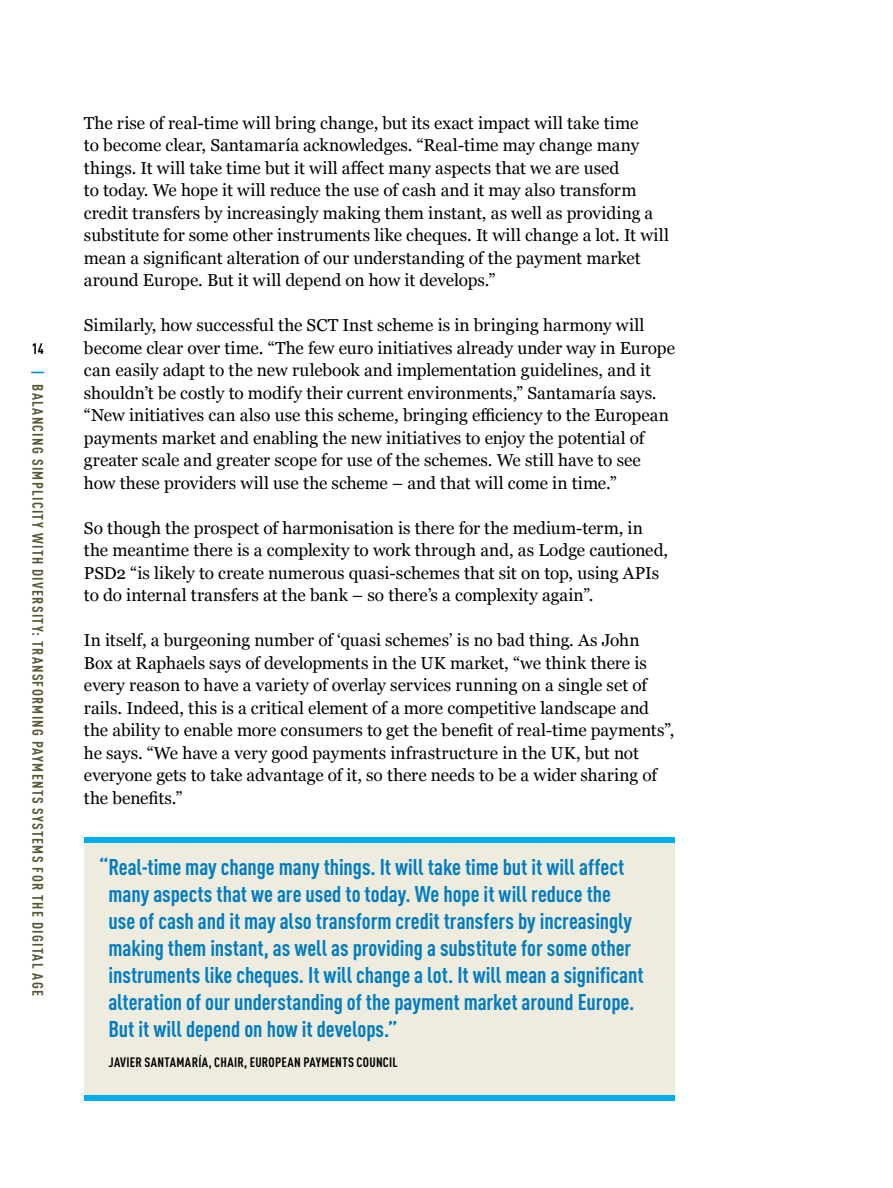
<style>
.page{position:relative;width:893px;height:1188px;background:#fff}
.page>*{position:absolute;margin:0;border:0;box-sizing:border-box;transform-origin:0 0}
.t1{font:700 condensed 22.5px/27px "DINOT";color:#007cc3}
.Main_text{font:17.25px/22.5px "Georgia";color:#000}
.t2{font:700 condensed 15px "DINOT";letter-spacing:.085em;color:#585532}
.t3{font:700 condensed 15px "DINOT";color:#000}
.t4{font:700 condensed 13.5px "DINOT";letter-spacing:.02em;color:#000}
.s1{color:#0194d3}
</style>
<div class="page">
<div style="left:84px;top:840px;width:591px;height:261px;background:#eeecdf"></div>
<div style="left:84px;top:837px;width:591px;height:5px;background:#00aeef"></div>
<div style="left:84px;top:1096px;width:591px;height:5px;background:#00aeef"></div>
<p class="t3" style="left:32px;top:339px;width:14px">14</p>
<p class="t2" style="left:47px;top:370px;width:627px;rotate:90deg"><span class="s1">|</span> BALANCING SIMPLICITY WITH DIVERSITY: TRANSFORMING PAYMENTS SYSTEMS FOR THE DIGITAL AGE</p>
<p class="Main_text" style="left:84px;top:111px;width:586px">The rise of real-time will bring change, but its exact impact will take time<br>to become clear, Santamaría acknowledges. “Real-time may change many things. It will take time but it will affect many aspects that we are used<br>to today. We hope it will reduce the use of cash and it may also transform credit transfers by increasingly making them instant, as well as providing a substitute for some other instruments like cheques. It will change a lot. It will mean a significant alteration of our understanding of the payment market around Europe. But it will depend on how it develops.”</p>
<p class="Main_text" style="left:84px;top:313px;width:593px">Similarly, how successful the SCT Inst scheme is in bringing harmony will become clear over time. “The few euro initiatives already under way in Europe can easily adapt to the new rulebook and implementation guidelines, and it shouldn’t be costly to modify their current environments,” Santamaría says. “New initiatives can also use this scheme, bringing efficiency to the European payments market and enabling the new initiatives to enjoy the potential of greater scale and greater scope for use of the schemes. We still have to see how these providers will use the scheme – and that will come in time.”</p>
<p class="Main_text" style="left:84px;top:516px;width:586px">So though the prospect of harmonisation is there for the medium-term, in the meantime there is a complexity to work through and, as Lodge cautioned, PSD2 “is likely to create numerous quasi-schemes that sit on top, using APIs to do internal transfers at the bank – so there’s a complexity again”.</p>
<p class="Main_text" style="left:84px;top:628px;width:592px">In itself, a burgeoning number of ‘quasi schemes’ is no bad thing. As John<br>Box at Raphaels says of developments in the UK market, “we think there is every reason to have a variety of overlay services running on a single set of rails. Indeed, this is a critical element of a more competitive landscape and the ability to enable more consumers to get the benefit of real-time payments”, he says. “We have a very good payments infrastructure in the UK, but not everyone gets to take advantage of it, so there needs to be a wider sharing of the benefits.”</p>
<p class="t1" style="left:108px;top:854px;width:537px;text-indent:-9px">“Real-time may change many things. It will take time but it will affect many aspects that we are used to today. We hope it will reduce the<br>use of cash and it may also transform credit transfers by increasingly making them instant, as well as providing a substitute for some other instruments like cheques. It will change a lot. It will mean a significant alteration of our understanding of the payment market around Europe.<br>But it will depend on how it develops.”</p>
<p class="t4" style="left:109px;top:1054px;width:291px">JAVIER SANTAMARÍA, CHAIR, EUROPEAN PAYMENTS COUNCIL</p>
</div>
